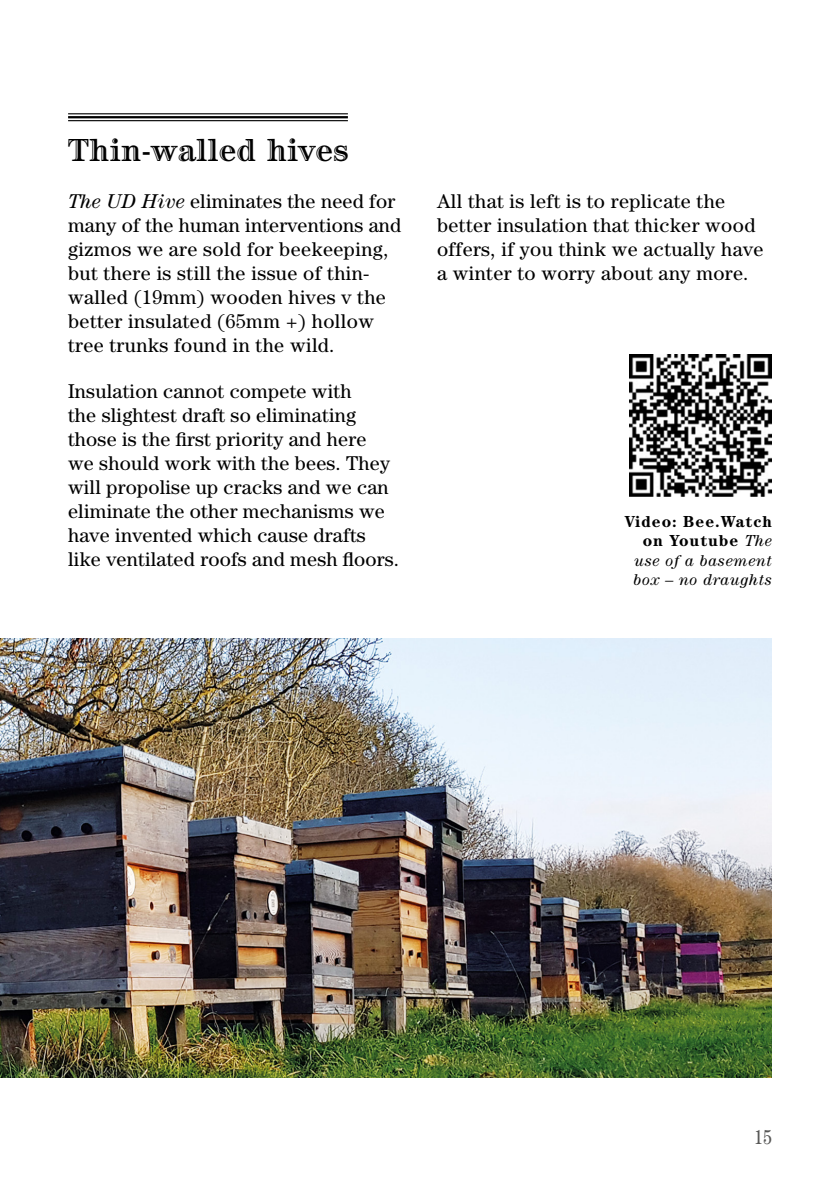
<style>
.page{position:relative;width:840px;height:1191px;background:#fff}
.page>*{position:absolute;margin:0;border:0;box-sizing:border-box;transform-origin:0 0}
.heading{font:700 32px "Century Std Handtooled";letter-spacing:.02em;color:#000}
.copy_century{font:20px/24px "Century Std";letter-spacing:.01em;color:#000}
.t1{font:condensed 20px "Century Std";color:#575756}
.t2{font:italic 16px/19.2px "Century Std";letter-spacing:.04em;color:#000;text-align:right}
.s1{font-style:italic}
.s2{font-weight:700;font-style:normal}
</style>
<div class="page">
<img style="left:0;top:639px;width:771px;height:438px">
<hr style="left:68px;top:113px;width:280px;height:1px;background:#000">
<hr style="left:68px;top:116px;width:280px;height:2px;background:#000">
<hr style="left:68px;top:120px;width:280px;height:1px;background:#000">
<img style="left:629px;top:354px;width:142px;height:142px">
<p class="heading" style="left:68px;top:130px;width:282px">Thin-walled hives</p>
<p class="copy_century" style="left:68px;top:188px;width:334px"><span class="s1">The UD Hive</span> eliminates the need for many of the human interventions and gizmos we are sold for beekeeping, but there is still the issue of thin&shy;walled (19mm) wooden hives v the better insulated (65mm +) hollow tree trunks found in the wild.</p>
<p class="copy_century" style="left:68px;top:379px;width:332px">Insulation cannot compete with<br>the slightest draft so eliminating those is the first priority and here<br>we should work with the bees. They will propolise up cracks and we can eliminate the other mechanisms we have invented which cause drafts like ventilated roofs and mesh floors.</p>
<p class="copy_century" style="left:437px;top:188px;width:328px">All that is left is to replicate the better insulation that thicker wood offers, if you think we actually have a winter to worry about any more.</p>
<p class="t2" style="left:624px;top:512px;width:148px"><span class="s2">Video: Bee.Watch on Youtube</span> The use of a basement box – no draughts</p>
<p class="t1" style="left:753px;top:1125px;width:19px">15</p>
</div>
